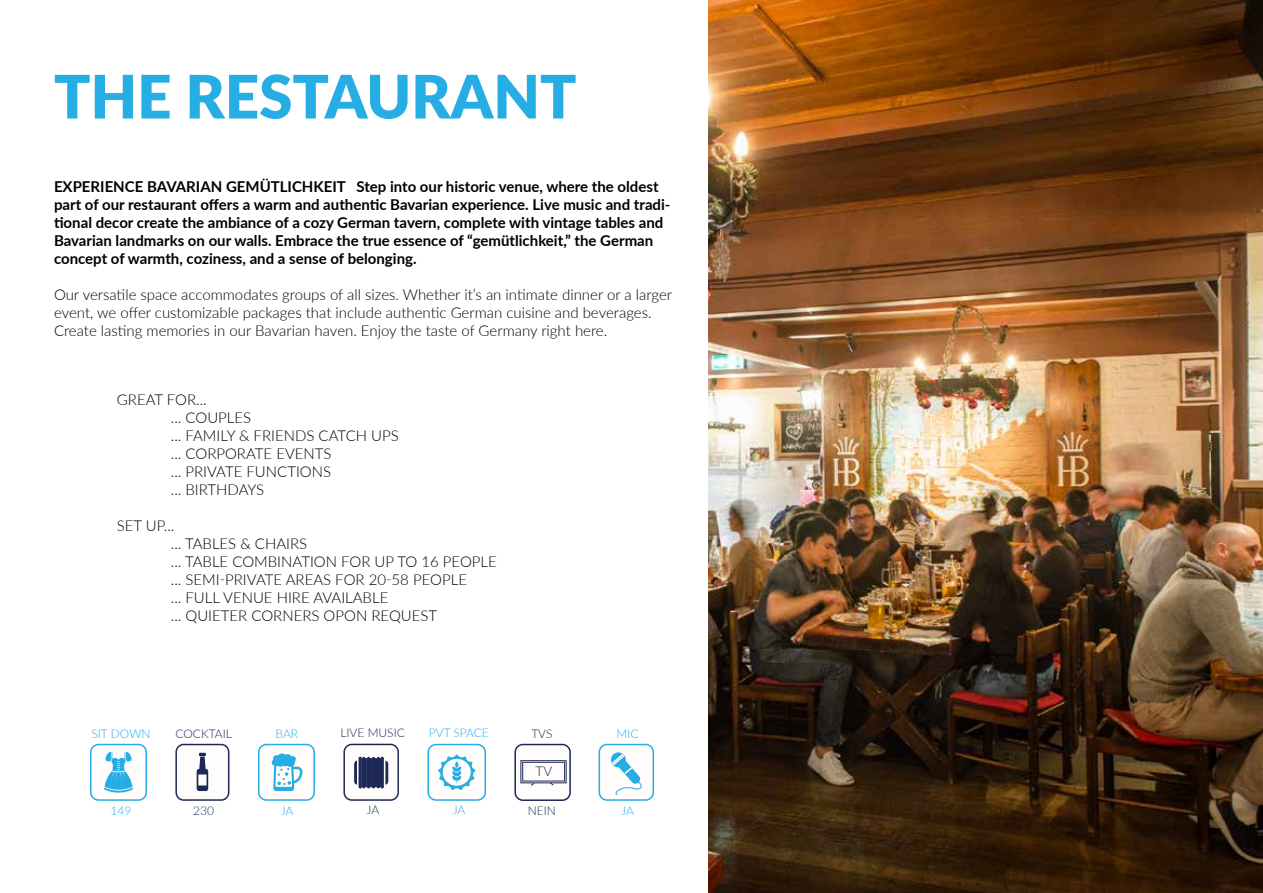
<style>
.page{position:relative;width:1263px;height:893px;background:#fff}
.page>*{position:absolute;margin:0;border:0;box-sizing:border-box;transform-origin:0 0}
.t1{font:900 60px "Lato";color:#26ade3}
.t2{font:300 15px/18px "Lato";color:#000}
.t3{font:700 15px/18px "Lato";color:#000}
.t4{font:300 13.5px "Lato";color:#1d2856}
.t5{font:300 12px "Lato";color:#26ade3}
.t6{font:300 12px "Lato";color:#1d2856}
</style>
<div class="page">
<div style="left:514px;top:744px;width:57px;height:57px;border:2px solid #1d2856;border-radius:8px"></div>
<div style="left:598px;top:744px;width:56px;height:57px;border:2px solid #26ade3;border-radius:8px"></div>
<img style="left:708px;top:0;width:555px;height:893px">
<div style="left:258px;top:744px;width:57px;height:57px;border:2px solid #26ade3;border-radius:8px"></div>
<svg style="left:272px;top:753px;width:30px;height:38px"></svg>
<div style="left:90px;top:744px;width:57px;height:57px;border:2px solid #26ade3;border-radius:8px"></div>
<svg style="left:104px;top:752px;width:29px;height:41px"></svg>
<div style="left:343px;top:744px;width:56px;height:57px;border:2px solid #1d2856;border-radius:8px"></div>
<svg style="left:354px;top:757px;width:34px;height:31px"></svg>
<div style="left:175px;top:744px;width:54px;height:57px;border:2px solid #1d2856;border-radius:7px"></div>
<svg style="left:197px;top:753px;width:11px;height:38px"></svg>
<div style="left:427px;top:744px;width:59px;height:57px;border:2px solid #26ade3;border-radius:8px"></div>
<svg style="left:438px;top:754px;width:38px;height:36px"></svg>
<svg style="left:611px;top:752px;width:31px;height:43px"></svg>
<div style="left:522px;top:762px;width:43px;height:19px;border:1px solid #1d2856"></div>
<div style="left:520px;top:760px;width:46px;height:23px;border:1px solid #1d2856"></div>
<svg style="left:550px;top:782px;width:4px;height:4px"></svg>
<h1 class="t1" style="left:54px;top:51px;width:524px">THE RESTAURANT</h1>
<p class="t3" style="left:54px;top:177px;width:618px">EXPERIENCE BAVARIAN GEMÜTLICHKEIT Step into our historic venue, where the oldest part of our restaurant offers a warm and authentic Bavarian experience. Live music and tradi&shy;tional decor create the ambiance of a cozy German tavern, complete with vintage tables and Bavarian landmarks on our walls. Embrace the true essence of “gemütlichkeit,” the German concept of warmth, coziness, and a sense of belonging.</p>
<p class="t2" style="left:54px;top:285px;width:620px">Our versatile space accommodates groups of all sizes. Whether it’s an intimate dinner or a larger event, we offer customizable packages that include authentic German cuisine and beverages.<br>Create lasting memories in our Bavarian haven. Enjoy the taste of Germany right here.</p>
<p class="t2" style="left:171px;top:390px;width:229px;text-indent:-54px">GREAT FOR...<br>... COUPLES<br>... FAMILY &amp; FRIENDS CATCH UPS ... CORPORATE EVENTS<br>... PRIVATE FUNCTIONS<br>... BIRTHDAYS</p>
<p class="t2" style="left:171px;top:516px;width:327px;text-indent:-54px">SET UP...<br>... TABLES &amp; CHAIRS<br>... TABLE COMBINATION FOR UP TO 16 PEOPLE ... SEMI-PRIVATE AREAS FOR 20-58 PEOPLE<br>... FULL VENUE HIRE AVAILABLE<br>... QUIETER CORNERS OPON REQUEST</p>
<p class="t5" style="left:91px;top:725px;width:61px">SIT DOWN</p>
<p class="t6" style="left:175px;top:725px;width:58px">COCKTAIL</p>
<p class="t5" style="left:276px;top:725px;width:24px">BAR</p>
<p class="t6" style="left:340px;top:724px;width:66px">LIVE MUSIC</p>
<p class="t5" style="left:429px;top:724px;width:61px">PVT SPACE</p>
<p class="t6" style="left:531px;top:725px;width:23px">TVS</p>
<p class="t5" style="left:616px;top:725px;width:24px">MIC</p>
<p class="t4" style="left:535px;top:762px;width:18px">TV</p>
<p class="t5" style="left:111px;top:802px;width:22px">149</p>
<p class="t6" style="left:193px;top:802px;width:22px">230</p>
<p class="t5" style="left:281px;top:802px;width:14px">JA</p>
<p class="t6" style="left:366px;top:801px;width:14px">JA</p>
<p class="t5" style="left:453px;top:801px;width:14px">JA</p>
<p class="t6" style="left:528px;top:802px;width:30px">NEIN</p>
<p class="t5" style="left:621px;top:802px;width:14px">JA</p>
</div>
